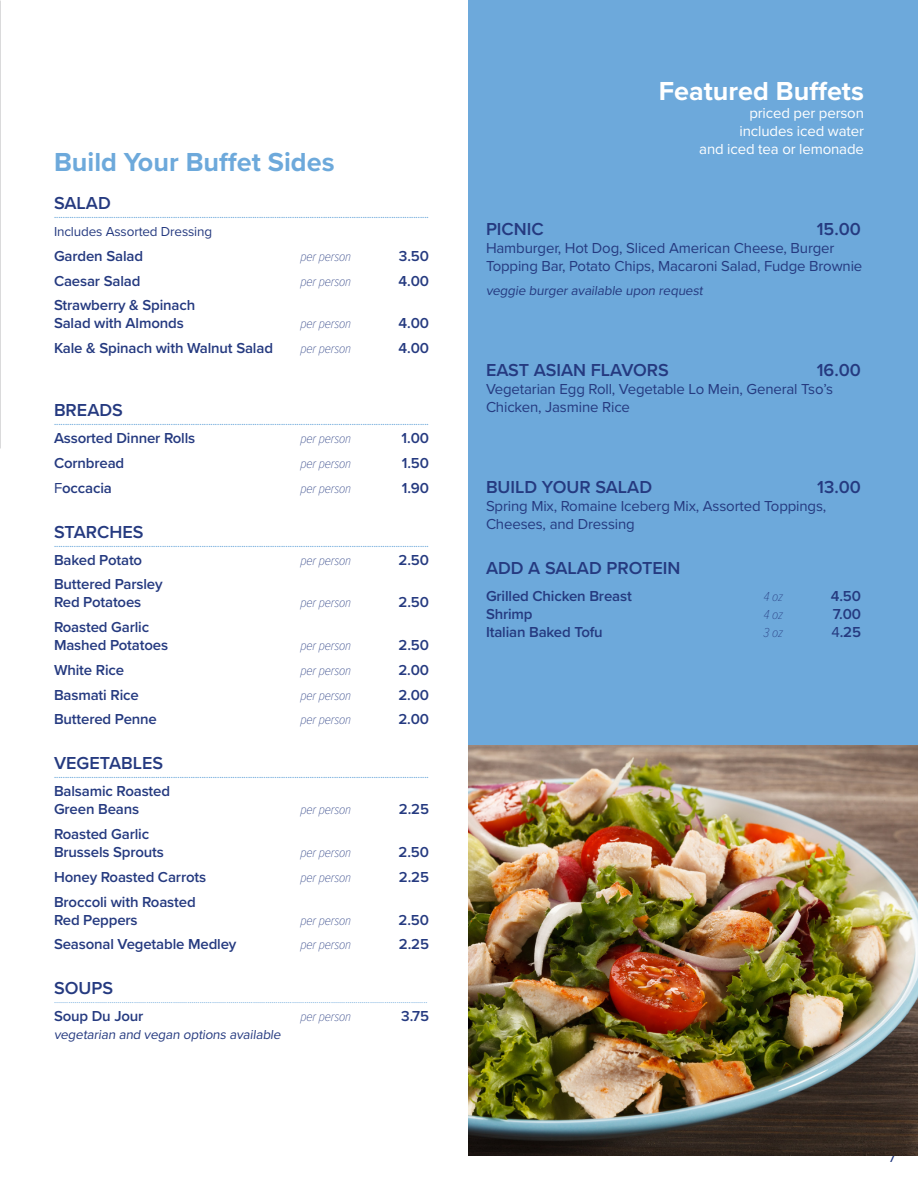
<style>
.page{position:relative;width:918px;height:1188px;background:#fff}
.page>*{position:absolute;margin:0;border:0;box-sizing:border-box;transform-origin:0 0}
.Subhead_A{font:700 27px "Proxima Nova";color:#6da9db}
.Subhead_A-2{font:700 27px "Proxima Nova";color:#fff}
.Subhead_B{font:600 18px "Proxima Nova";color:#253a80}
.t1{font:600 15px/18px "Proxima Nova";letter-spacing:-.01em;color:#253a80}
.t2{font:15px/18px "Proxima Nova";letter-spacing:-.01em;color:#253a80}
.t3{font:15px/18px "Proxima Nova";letter-spacing:-.01em;color:#fff;text-align:right}
.t4{font:italic 100 13.5px "Proxima Nova Cond";letter-spacing:-.01em;color:#253a80}
.t5{font:13.5px "Proxima Nova";letter-spacing:-.01em;color:#253a80}
.Column_Dividers{font:600 9px "Proxima Nova";color:#6da9db}
.Column_Dividers-2{font:9px "Minion Pro";color:#6da9db}
.s1{font-weight:400}
</style>
<div class="page">
<div style="left:469px;top:0;width:449px;height:796px;background:#6da9db"></div>
<img style="left:0;top:0;width:1px;height:448px">
<img style="left:469px;top:746px;width:449px;height:410px">
<p class="Subhead_A" style="left:54px;top:142px;width:282px">Build Your Buffet Sides</p>
<h2 class="Subhead_B" style="left:54px;top:190px;width:58px">SALAD</h2>
<p class="Column_Dividers" style="left:54px;top:209px;width:376px">..........................................................................................................................................................................</p>
<p class="t5" style="left:54px;top:222px;width:160px">Includes Assorted Dressing</p>
<p class="t1" style="left:54px;top:247px;width:91px">Garden Salad</p>
<p class="t4" style="left:300px;top:247px;width:52px">per person</p>
<p class="t1" style="left:399px;top:247px;width:32px">3.50</p>
<p class="t1" style="left:54px;top:271px;width:88px">Caesar Salad</p>
<p class="t4" style="left:300px;top:271px;width:52px">per person</p>
<p class="t1" style="left:399px;top:271px;width:32px">4.00</p>
<p class="t1" style="left:54px;top:296px;width:143px">Strawberry &amp; Spinach<br>Salad with Almonds</p>
<p class="t4" style="left:300px;top:314px;width:52px">per person</p>
<p class="t1" style="left:399px;top:314px;width:32px">4.00</p>
<p class="t1" style="left:54px;top:339px;width:221px">Kale &amp; Spinach with Walnut Salad</p>
<p class="t4" style="left:300px;top:339px;width:52px">per person</p>
<p class="t1" style="left:399px;top:339px;width:32px">4.00</p>
<h2 class="Subhead_B" style="left:54px;top:397px;width:70px">BREADS</h2>
<p class="Column_Dividers" style="left:54px;top:416px;width:376px">..........................................................................................................................................................................</p>
<p class="t1" style="left:54px;top:429px;width:143px">Assorted Dinner Rolls</p>
<p class="t4" style="left:300px;top:429px;width:52px">per person</p>
<p class="t1" style="left:402px;top:429px;width:29px">1.00</p>
<p class="t1" style="left:54px;top:454px;width:72px">Cornbread</p>
<p class="t4" style="left:300px;top:454px;width:52px">per person</p>
<p class="t1" style="left:402px;top:454px;width:29px">1.50</p>
<p class="t1" style="left:54px;top:478px;width:59px"><span class="s1">F</span>occacia</p>
<p class="t4" style="left:300px;top:478px;width:52px">per person</p>
<p class="t1" style="left:402px;top:478px;width:29px">1.90</p>
<h2 class="Subhead_B" style="left:54px;top:518px;width:91px">STARCHES</h2>
<p class="Column_Dividers" style="left:54px;top:537px;width:376px">..........................................................................................................................................................................</p>
<p class="t1" style="left:54px;top:550px;width:90px">Baked Potato</p>
<p class="t4" style="left:300px;top:550px;width:52px">per person</p>
<p class="t1" style="left:399px;top:550px;width:32px">2.50</p>
<p class="t1" style="left:54px;top:575px;width:110px">Buttered Parsley<br>Red Potatoes</p>
<p class="t4" style="left:300px;top:593px;width:52px">per person</p>
<p class="t1" style="left:399px;top:593px;width:32px">2.50</p>
<p class="t1" style="left:54px;top:618px;width:116px">Roasted Garlic<br>Mashed Potatoes</p>
<p class="t4" style="left:300px;top:636px;width:52px">per person</p>
<p class="t1" style="left:399px;top:636px;width:32px">2.50</p>
<p class="t1" style="left:54px;top:661px;width:72px">White Rice</p>
<p class="t4" style="left:300px;top:661px;width:52px">per person</p>
<p class="t1" style="left:398px;top:661px;width:32px">2.00</p>
<p class="t1" style="left:54px;top:685px;width:86px">Basmati Rice</p>
<p class="t4" style="left:300px;top:685px;width:52px">per person</p>
<p class="t1" style="left:398px;top:685px;width:32px">2.00</p>
<p class="t1" style="left:54px;top:710px;width:104px">Buttered Penne</p>
<p class="t4" style="left:300px;top:710px;width:52px">per person</p>
<p class="t1" style="left:398px;top:710px;width:32px">2.00</p>
<h2 class="Subhead_B" style="left:54px;top:750px;width:111px">VEGETABLES</h2>
<p class="Column_Dividers" style="left:54px;top:769px;width:376px">..........................................................................................................................................................................</p>
<p class="t1" style="left:54px;top:782px;width:118px">Balsamic Roasted<br>Green Beans</p>
<p class="t4" style="left:300px;top:800px;width:52px">per person</p>
<p class="t1" style="left:399px;top:800px;width:32px">2.25</p>
<p class="t1" style="left:54px;top:825px;width:112px">Roasted Garlic<br>Brussels Sprouts</p>
<p class="t4" style="left:300px;top:843px;width:52px">per person</p>
<p class="t1" style="left:399px;top:843px;width:32px">2.50</p>
<p class="t1" style="left:54px;top:868px;width:154px">Honey Roasted Carrots</p>
<p class="t4" style="left:300px;top:868px;width:52px">per person</p>
<p class="t1" style="left:399px;top:868px;width:32px">2.25</p>
<p class="t1" style="left:54px;top:892px;width:143px">Broccoli with Roasted<br>Red Peppers</p>
<p class="t4" style="left:300px;top:910px;width:52px">per person</p>
<p class="t1" style="left:399px;top:910px;width:32px">2.50</p>
<p class="t1" style="left:54px;top:935px;width:184px">Seasonal Vegetable Medley</p>
<p class="t4" style="left:300px;top:935px;width:52px">per person</p>
<p class="t1" style="left:399px;top:935px;width:32px">2.25</p>
<h2 class="Subhead_B" style="left:54px;top:975px;width:61px">SOUPS</h2>
<p class="Column_Dividers-2" style="left:54px;top:995px;width:375px">......................................................................................................................................................................................</p>
<p class="t1" style="left:54px;top:1007px;width:91px">Soup Du Jour</p>
<p class="t4" style="left:300px;top:1007px;width:52px">per person</p>
<p class="t1" style="left:401px;top:1007px;width:29px">3.75</p>
<p class="t5" style="left:54px;top:1025px;width:231px">vegetarian and vegan options available</p>
<p class="Subhead_A-2" style="left:659px;top:71px;width:207px">Featured Buffets</p>
<p class="t3" style="left:699px;top:103px;width:166px">priced per person includes iced water<br>and iced tea or lemonade</p>
<h2 class="Subhead_B" style="left:486px;top:215px;width:59px">PICNIC</h2>
<h2 class="Subhead_B" style="left:817px;top:215px;width:46px">15.00</h2>
<p class="t2" style="left:486px;top:238px;width:378px">Hamburger, Hot Dog, Sliced American Cheese, Burger<br>Topping Bar, Potato Chips, Macaroni Salad, Fudge Brownie</p>
<p class="t5" style="left:486px;top:281px;width:221px">veggie burgeravailable upon request</p>
<h2 class="Subhead_B" style="left:486px;top:357px;width:184px">EAST ASIAN FLAVORS</h2>
<h2 class="Subhead_B" style="left:817px;top:357px;width:46px">16.00</h2>
<p class="t2" style="left:486px;top:380px;width:349px">Vegetarian Egg Roll, Vegetable Lo Mein, General Tso’s<br>Chicken, Jasmine Rice</p>
<h2 class="Subhead_B" style="left:486px;top:474px;width:168px">BUILD YOUR SALAD</h2>
<h2 class="Subhead_B" style="left:817px;top:474px;width:45px">13.00</h2>
<p class="t2" style="left:486px;top:497px;width:342px">Spring Mix, Romaine Iceberg Mix, Assorted Toppings,<br>Cheeses, and Dressing</p>
<h2 class="Subhead_B" style="left:486px;top:555px;width:196px">ADD A SALAD PROTEIN</h2>
<p class="t1" style="left:486px;top:587px;width:147px">Grilled Chicken Breast</p>
<p class="t4" style="left:764px;top:587px;width:21px">4 oz</p>
<p class="t1" style="left:831px;top:587px;width:32px">4.50</p>
<p class="t1" style="left:486px;top:605px;width:48px">Shrimp</p>
<p class="t4" style="left:764px;top:605px;width:21px">4 oz</p>
<p class="t1" style="left:833px;top:605px;width:30px">7.00</p>
<p class="t1" style="left:486px;top:623px;width:118px">Italian Baked Tofu</p>
<p class="t4" style="left:763px;top:623px;width:21px">3 oz</p>
<p class="t1" style="left:831px;top:623px;width:31px"><span class="s1">4</span>.25</p>
<h3 class="t2" style="left:889px;top:1147px;width:9px">7</h3>
</div>
